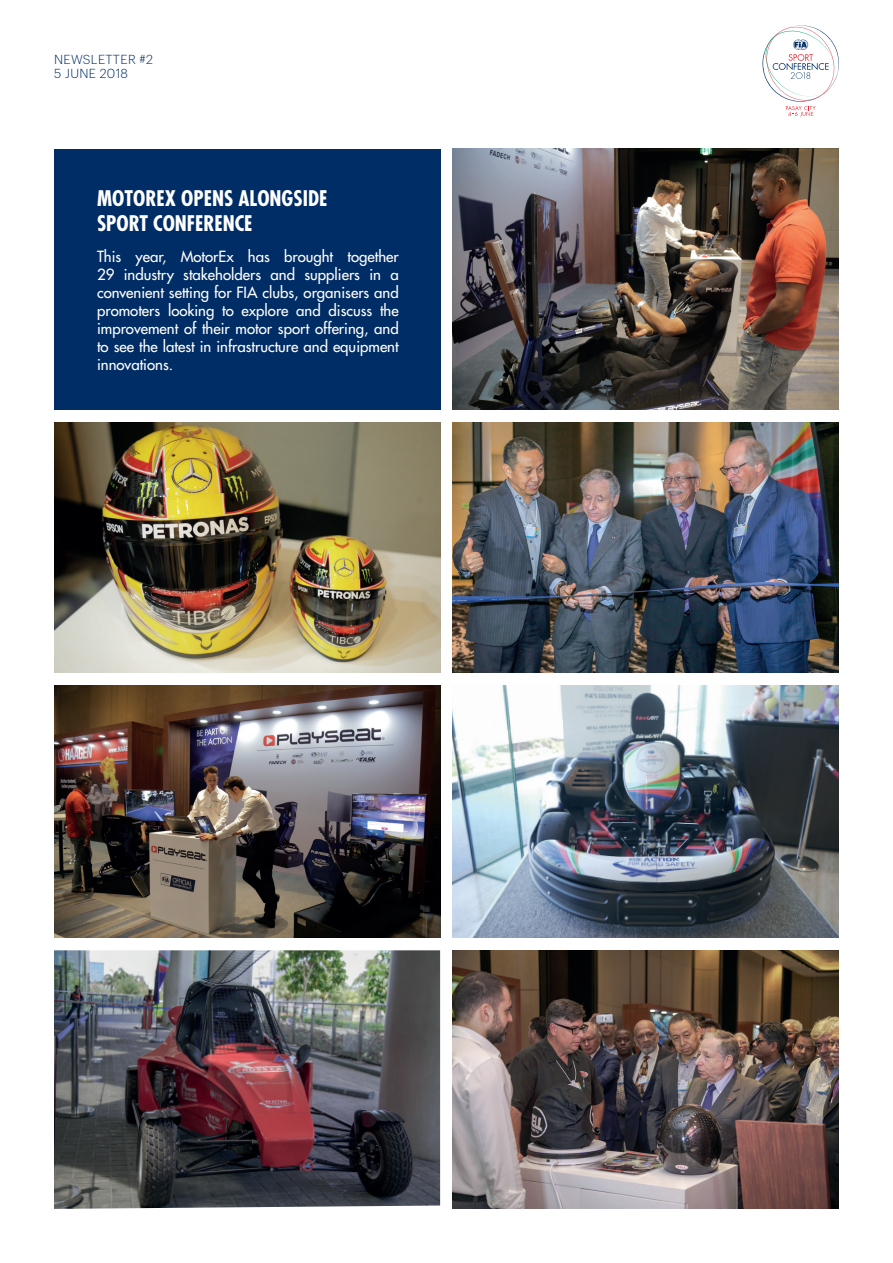
<style>
.page{position:relative;width:893px;height:1263px;background:#fff}
.page>*{position:absolute;margin:0;border:0;box-sizing:border-box;transform-origin:0 0}
.t1{font:700 condensed 21px/25.2px "Futura Std";color:#fff}
.t2{font:500 15px/18px "Futura Std";color:#fff;text-align:justify}
.t3{font:300 12.75px/13px "Graphik";letter-spacing:.025em;color:#002d66}
</style>
<div class="page">
<svg style="left:762px;top:25px;width:77px;height:91px"></svg>
<img style="left:54px;top:685px;width:386px;height:252px">
<img style="left:453px;top:422px;width:386px;height:250px">
<img style="left:453px;top:685px;width:386px;height:252px">
<img style="left:453px;top:950px;width:386px;height:259px">
<img style="left:453px;top:149px;width:386px;height:260px">
<img style="left:54px;top:422px;width:386px;height:250px">
<img style="left:54px;top:950px;width:386px;height:259px">
<div style="left:54px;top:149px;width:386px;height:260px;background:#002d66"></div>
<p class="t3" style="left:54px;top:52px;width:101px">NEWSLETTER #2<br>5 JUNE 2018</p>
<h1 class="t1" style="left:97px;top:185px;width:232px">MOTOREX OPENS ALONGSIDE<br>SPORT CONFERENCE</h1>
<p class="t2" style="left:97px;top:247px;width:303px">This year, MotorEx has brought together 29 industry stakeholders and suppliers in a convenient setting for FIA clubs, organisers and promoters looking to explore and discuss the improvement of their motor sport offering, and to see the latest in infrastructure and equipment innovations.</p>
</div>
